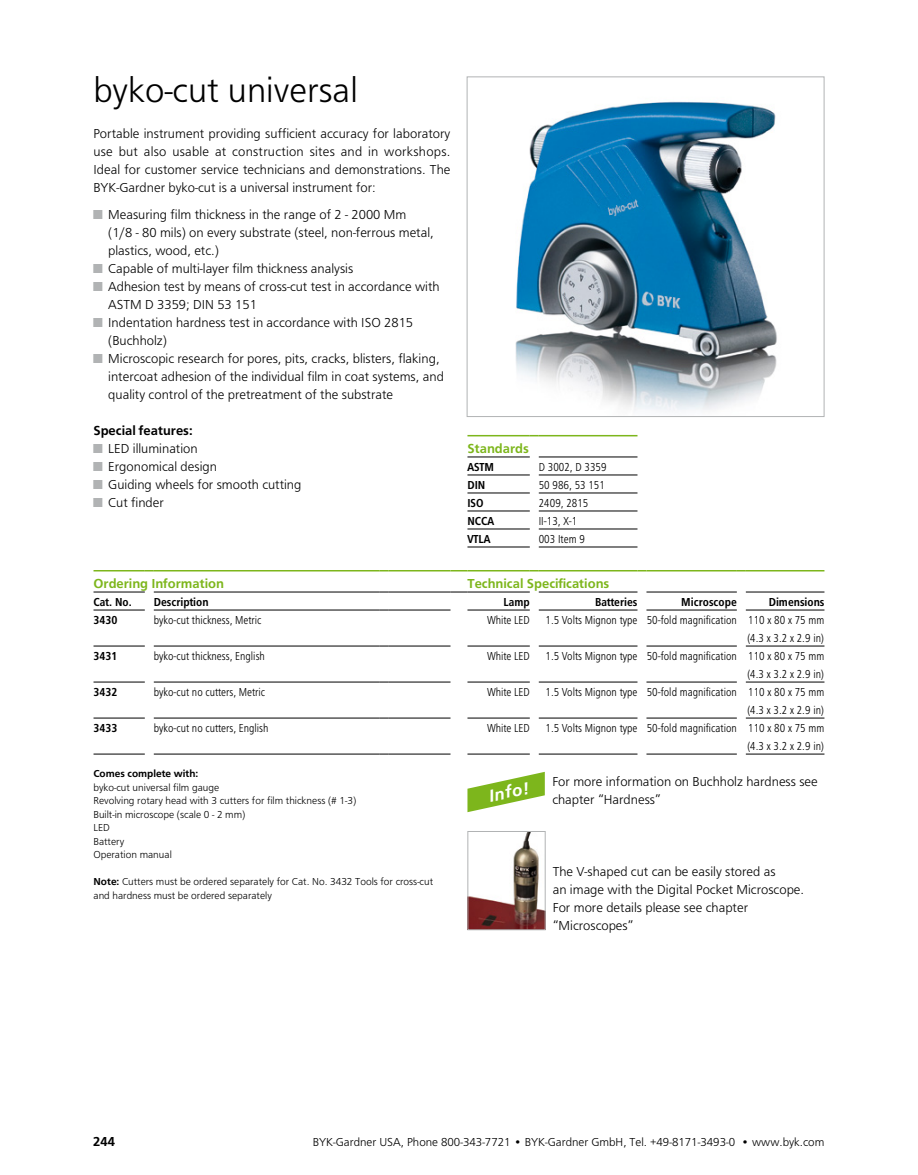
<style>
.page{position:relative;width:918px;height:1175px;background:#fff}
.page>*{position:absolute;margin:0;border:0;box-sizing:border-box;transform-origin:0 0}
.t1{font:300 36px "Dung Global";color:#000}
.t2{font:italic 700 16.95px "Frutiger LT Std";color:#fff}
.t3{font:300 13.5px/18px "Dung Global";color:#000}
.t4{font:500 13.5px "Dung Global";color:#7db61c}
.t5{font:500 13.5px "Dung Global";color:#000}
.t6{font:300 condensed 12px/18px "Dung Global";color:#000;text-align:right}
.t7{font:500 condensed 12px "Dung Global";color:#000}
.t8{font:300 12px "Dung Global";color:#000}
.t9{font:300 10.5px/13.5px "Dung Global";color:#000}
.t10{font:500 10.5px "Dung Global";color:#000}
.s1{color:#b1b3b4}
.s2{font-weight:500}
</style>
<div class="page">
<hr style="left:467px;top:456px;width:63px;height:1px;background:#000">
<hr style="left:539px;top:456px;width:98px;height:1px;background:#000">
<hr style="left:467px;top:474px;width:63px;height:1px;background:#000">
<hr style="left:539px;top:474px;width:98px;height:1px;background:#000">
<hr style="left:467px;top:492px;width:63px;height:1px;background:#000">
<hr style="left:539px;top:492px;width:98px;height:1px;background:#000">
<hr style="left:467px;top:510px;width:63px;height:1px;background:#000">
<hr style="left:539px;top:510px;width:98px;height:1px;background:#000">
<hr style="left:467px;top:528px;width:63px;height:1px;background:#000">
<hr style="left:467px;top:546px;width:63px;height:1px;background:#000">
<hr style="left:539px;top:528px;width:98px;height:1px;background:#000">
<hr style="left:539px;top:546px;width:98px;height:1px;background:#000">
<hr style="left:467px;top:435px;width:63px;height:1px;background:#7db61c">
<hr style="left:539px;top:435px;width:98px;height:1px;background:#7db61c">
<svg style="left:467px;top:771px;width:78px;height:41px"></svg>
<img style="left:515px;top:101px;width:262px;height:310px">
<div style="left:467px;top:76px;width:357px;height:341px;border:1px solid #b1b3b4"></div>
<img style="left:469px;top:833px;width:75px;height:95px">
<div style="left:467px;top:831px;width:79px;height:99px;border:1px solid #b1b3b4"></div>
<hr style="left:94px;top:591px;width:51px;height:1px;background:#000">
<hr style="left:154px;top:591px;width:226px;height:1px;background:#000">
<hr style="left:389px;top:591px;width:62px;height:1px;background:#000">
<hr style="left:467px;top:591px;width:63px;height:1px;background:#000">
<hr style="left:539px;top:591px;width:98px;height:1px;background:#000">
<hr style="left:646px;top:591px;width:91px;height:1px;background:#000">
<hr style="left:746px;top:591px;width:78px;height:1px;background:#000">
<hr style="left:94px;top:609px;width:51px;height:1px;background:#000">
<hr style="left:154px;top:609px;width:226px;height:1px;background:#000">
<hr style="left:389px;top:609px;width:62px;height:1px;background:#000">
<hr style="left:467px;top:609px;width:63px;height:1px;background:#000">
<hr style="left:539px;top:609px;width:98px;height:1px;background:#000">
<hr style="left:646px;top:609px;width:91px;height:1px;background:#000">
<hr style="left:746px;top:609px;width:78px;height:1px;background:#000">
<hr style="left:94px;top:645px;width:51px;height:1px;background:#000">
<hr style="left:154px;top:645px;width:226px;height:1px;background:#000">
<hr style="left:389px;top:645px;width:62px;height:1px;background:#000">
<hr style="left:467px;top:645px;width:63px;height:1px;background:#000">
<hr style="left:539px;top:645px;width:98px;height:1px;background:#000">
<hr style="left:646px;top:645px;width:91px;height:1px;background:#000">
<hr style="left:746px;top:645px;width:78px;height:1px;background:#000">
<hr style="left:94px;top:681px;width:51px;height:1px;background:#000">
<hr style="left:94px;top:570px;width:51px;height:1px;background:#7db61c">
<hr style="left:154px;top:570px;width:226px;height:1px;background:#7db61c">
<hr style="left:389px;top:570px;width:62px;height:1px;background:#7db61c">
<svg style="left:451px;top:570px;width:16px;height:1px"></svg>
<hr style="left:467px;top:570px;width:63px;height:1px;background:#7db61c">
<hr style="left:539px;top:570px;width:98px;height:1px;background:#7db61c">
<hr style="left:646px;top:570px;width:91px;height:1px;background:#7db61c">
<hr style="left:746px;top:570px;width:78px;height:1px;background:#7db61c">
<svg style="left:451px;top:591px;width:16px;height:1px"></svg>
<hr style="left:154px;top:681px;width:226px;height:1px;background:#000">
<hr style="left:389px;top:681px;width:62px;height:1px;background:#000">
<hr style="left:467px;top:681px;width:63px;height:1px;background:#000">
<hr style="left:539px;top:681px;width:98px;height:1px;background:#000">
<hr style="left:646px;top:681px;width:91px;height:1px;background:#000">
<hr style="left:746px;top:681px;width:78px;height:1px;background:#000">
<hr style="left:94px;top:717px;width:51px;height:1px;background:#000">
<hr style="left:94px;top:753px;width:51px;height:1px;background:#000">
<hr style="left:154px;top:717px;width:226px;height:1px;background:#000">
<hr style="left:154px;top:753px;width:226px;height:1px;background:#000">
<hr style="left:389px;top:717px;width:62px;height:1px;background:#000">
<hr style="left:389px;top:753px;width:62px;height:1px;background:#000">
<hr style="left:467px;top:717px;width:63px;height:1px;background:#000">
<hr style="left:467px;top:753px;width:63px;height:1px;background:#000">
<hr style="left:539px;top:717px;width:98px;height:1px;background:#000">
<hr style="left:539px;top:753px;width:98px;height:1px;background:#000">
<hr style="left:646px;top:717px;width:91px;height:1px;background:#000">
<hr style="left:646px;top:753px;width:91px;height:1px;background:#000">
<hr style="left:746px;top:717px;width:78px;height:1px;background:#000">
<hr style="left:746px;top:753px;width:78px;height:1px;background:#000">
<h1 class="t1" style="left:93px;top:65px;width:266px">byko-cut universal</h1>
<p class="t3" style="left:93px;top:125px;width:359px;text-align:justify">Portable instrument providing sufficient accuracy for laboratory use but also usable at construction sites and in workshops.<br>Ideal for customer service technicians and demonstrations. The BYK-Gardner byko-cut is a universal instrument for:</p>
<p class="t3" style="left:108px;top:206px;width:327px;text-indent:-15px"><span class="s1">■</span> Measuring film thickness in the range of 2 - 2000 Μm (1/8 - 80 mils) on every substrate (steel, non-ferrous metal, plastics, wood, etc.)</p>
<p class="t3" style="left:93px;top:260px;width:261px"><span class="s1">■</span> Capable of multi-layer film thickness analysis</p>
<p class="t3" style="left:108px;top:278px;width:333px;text-indent:-15px"><span class="s1">■</span> Adhesion test by means of cross-cut test in accordance with<br>ASTM D 3359; DIN 53 151</p>
<p class="t3" style="left:108px;top:314px;width:306px;text-indent:-15px"><span class="s1">■</span> Indentation hardness test in accordance with ISO 2815 (Buchholz)</p>
<p class="t3" style="left:108px;top:350px;width:337px;text-indent:-15px"><span class="s1">■</span> Microscopic research for pores, pits, cracks, blisters, flaking, intercoat adhesion of the individual film in coat systems, and quality control of the pretreatment of the substrate</p>
<p class="t5" style="left:93px;top:420px;width:101px">Special features:</p>
<p class="t3" style="left:93px;top:440px;width:106px"><span class="s1">■</span> LED illumination</p>
<p class="t3" style="left:93px;top:458px;width:125px"><span class="s1">■</span> Ergonomical design</p>
<p class="t3" style="left:93px;top:476px;width:210px"><span class="s1">■</span> Guiding wheels for smooth cutting</p>
<p class="t3" style="left:93px;top:494px;width:72px"><span class="s1">■</span> Cut finder</p>
<p class="t4" style="left:467px;top:439px;width:63px">Standards</p>
<p class="t7" style="left:467px;top:458px;width:28px">ASTM</p>
<p class="t6" style="left:539px;top:459px;width:69px">D 3002, D 3359</p>
<p class="t7" style="left:467px;top:476px;width:19px">DIN</p>
<p class="t6" style="left:539px;top:477px;width:68px">50 986, 53 151</p>
<p class="t7" style="left:467px;top:494px;width:18px">ISO</p>
<p class="t6" style="left:539px;top:495px;width:51px">2409, 2815</p>
<p class="t7" style="left:467px;top:512px;width:28px">NCCA</p>
<p class="t6" style="left:539px;top:513px;width:40px">II-13, X-1</p>
<p class="t7" style="left:467px;top:530px;width:24px">VTLA</p>
<p class="t6" style="left:539px;top:531px;width:48px">003 Item 9</p>
<p class="t4" style="left:94px;top:574px;width:132px">Ordering Information</p>
<p class="t4" style="left:467px;top:574px;width:143px">Technical Specifications</p>
<p class="t7" style="left:94px;top:593px;width:40px">Cat. No.</p>
<p class="t7" style="left:154px;top:593px;width:56px">Description</p>
<p class="t7" style="left:504px;top:593px;width:28px">Lamp</p>
<p class="t7" style="left:595px;top:593px;width:44px">Batteries</p>
<p class="t7" style="left:681px;top:593px;width:57px">Microscope</p>
<p class="t7" style="left:769px;top:593px;width:57px">Dimensions</p>
<p class="t7" style="left:94px;top:611px;width:25px">3430</p>
<p class="t6" style="left:154px;top:612px;width:109px">byko-cut thickness, Metric</p>
<p class="t6" style="left:488px;top:612px;width:44px">White LED</p>
<p class="t6" style="left:546px;top:612px;width:280px">1.5 Volts Mignon type 50-fold magnification 110 x 80 x 75 mm (4.3 x 3.2 x 2.9 in)</p>
<p class="t7" style="left:94px;top:647px;width:25px">3431</p>
<p class="t6" style="left:154px;top:648px;width:113px">byko-cut thickness, English</p>
<p class="t6" style="left:488px;top:648px;width:44px">White LED</p>
<p class="t6" style="left:546px;top:648px;width:280px">1.5 Volts Mignon type 50-fold magnification 110 x 80 x 75 mm (4.3 x 3.2 x 2.9 in)</p>
<p class="t7" style="left:94px;top:683px;width:25px">3432</p>
<p class="t6" style="left:154px;top:684px;width:113px">byko-cut no cutters, Metric</p>
<p class="t6" style="left:488px;top:684px;width:44px">White LED</p>
<p class="t6" style="left:546px;top:684px;width:280px">1.5 Volts Mignon type 50-fold magnification 110 x 80 x 75 mm (4.3 x 3.2 x 2.9 in)</p>
<p class="t7" style="left:94px;top:719px;width:25px">3433</p>
<p class="t6" style="left:154px;top:720px;width:116px">byko-cut no cutters, English</p>
<p class="t6" style="left:488px;top:720px;width:44px">White LED</p>
<p class="t6" style="left:546px;top:720px;width:280px">1.5 Volts Mignon type 50-fold magnification 110 x 80 x 75 mm (4.3 x 3.2 x 2.9 in)</p>
<p class="t10" style="left:93px;top:766px;width:106px">Comes complete with:</p>
<p class="t9" style="left:93px;top:781px;width:264px">byko-cut universal film gauge<br>Revolving rotary head with 3 cutters for film thickness (# 1-3)<br>Built-in microscope (scale 0 - 2 mm)<br>LED<br>Battery<br>Operation manual</p>
<p class="t9" style="left:94px;top:875px;width:341px"><span class="s2">Note:</span> Cutters must be ordered separately for Cat. No. 3432 Tools for cross-cut and hardness must be ordered separately</p>
<p class="t3" style="left:553px;top:863px;width:253px">The V-shaped cut can be easily stored as<br>an image with the Digital Pocket Microscope.<br>For more details please see chapter “Microscopes”</p>
<p class="t3" style="left:552px;top:773px;width:267px">For more information on Buchholz hardness see chapter “Hardness”</p>
<p class="t2" style="left:487px;top:786px;width:42px;rotate:-12deg">Info!</p>
<p class="t5" style="left:93px;top:1132px;width:23px">244</p>
<p class="t8" style="left:313px;top:1133px;width:513px">BYK-Gardner USA, Phone 800-343-7721 • BYK-Gardner GmbH, Tel. +49-8171-3493-0 • www.byk.com</p>
</div>
